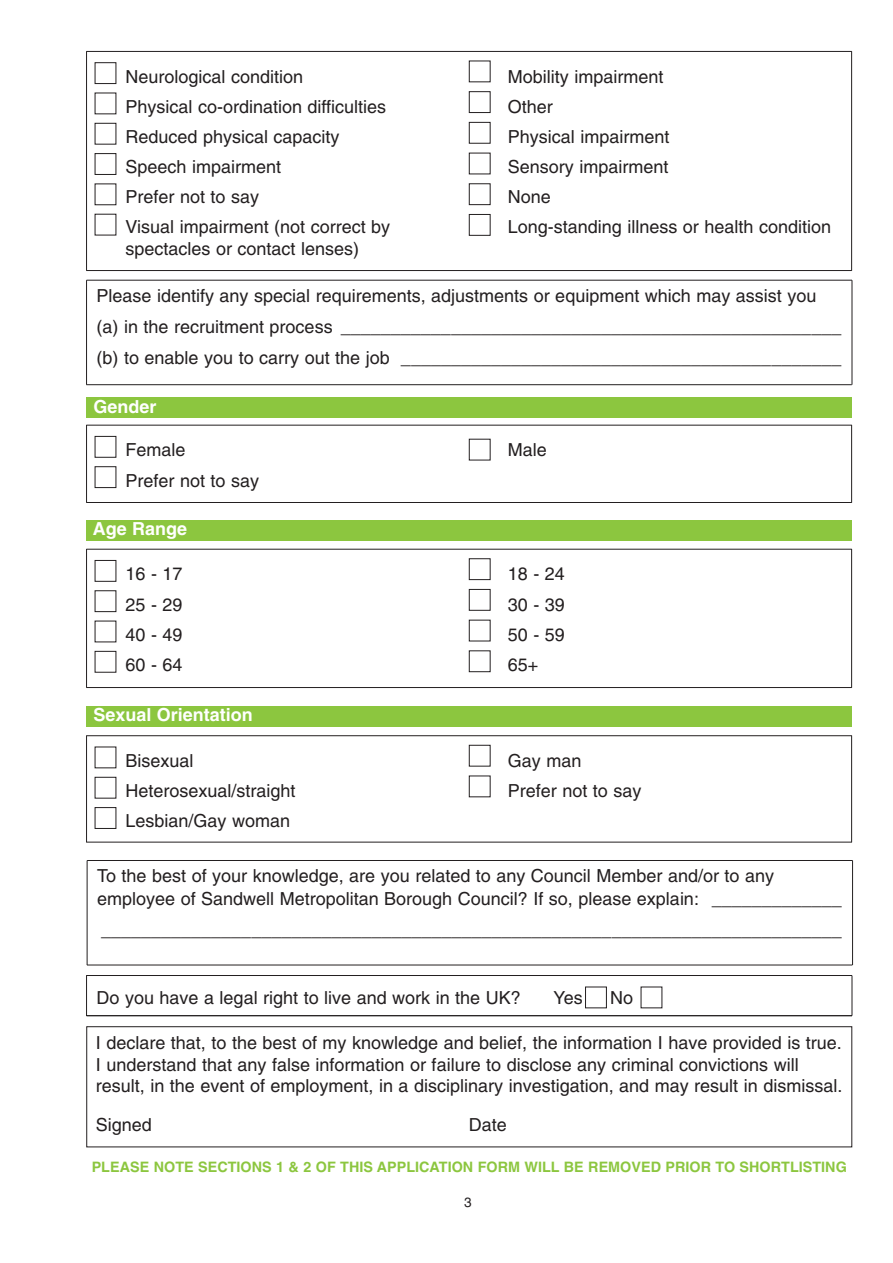
<style>
.page{position:relative;width:893px;height:1263px;background:#fff}
.page>*{position:absolute;margin:0;border:0;box-sizing:border-box;transform-origin:0 0}
.t1{font:18px/30.2px "Helvetica";color:#231f20}
.t2{font:700 18px "Helvetica";color:#fff}
.t3{font:700 14.4px "Helvetica";color:#8cc63f}
.t4{font:13.5px "Helvetica";color:#231f20}
</style>
<div class="page">
<hr style="left:87px;top:860px;width:765px;height:1px;background:#231f20">
<hr style="left:87px;top:860px;width:1px;height:105px;background:#231f20">
<svg style="left:585px;top:964px;width:267px;height:1px"></svg>
<svg style="left:86px;top:965px;width:766px;height:182px"></svg>
<hr style="left:86px;top:51px;width:1px;height:220px;background:#231f20">
<hr style="left:851px;top:51px;width:1px;height:220px;background:#231f20">
<hr style="left:86px;top:51px;width:765px;height:1px;background:#231f20">
<svg style="left:86px;top:61px;width:766px;height:210px"></svg>
<div style="left:86px;top:398px;width:765px;height:20px;background:#8cc63f"></div>
<hr style="left:86px;top:425px;width:1px;height:78px;background:#231f20">
<hr style="left:851px;top:425px;width:1px;height:78px;background:#231f20">
<hr style="left:86px;top:425px;width:765px;height:1px;background:#231f20">
<svg style="left:86px;top:436px;width:766px;height:67px"></svg>
<div style="left:86px;top:520px;width:765px;height:20px;background:#8cc63f"></div>
<hr style="left:86px;top:549px;width:1px;height:139px;background:#231f20">
<hr style="left:851px;top:549px;width:1px;height:139px;background:#231f20">
<hr style="left:86px;top:549px;width:765px;height:1px;background:#231f20">
<svg style="left:86px;top:558px;width:766px;height:130px"></svg>
<div style="left:86px;top:707px;width:765px;height:20px;background:#8cc63f"></div>
<hr style="left:86px;top:736px;width:1px;height:106px;background:#231f20">
<hr style="left:851px;top:736px;width:1px;height:106px;background:#231f20">
<hr style="left:86px;top:735px;width:765px;height:1px;background:#231f20">
<svg style="left:87px;top:745px;width:765px;height:97px"></svg>
<hr style="left:87px;top:280px;width:765px;height:1px;background:#231f20">
<hr style="left:86px;top:280px;width:1px;height:105px;background:#231f20">
<hr style="left:851px;top:280px;width:1px;height:105px;background:#231f20">
<hr style="left:86px;top:384px;width:765px;height:1px;background:#231f20">
<p class="t1" style="left:125px;top:63px;width:266px">Neurological condition<br>Physical co-ordination difficulties<br>Reduced physical capacity<br>Speech impairment<br>Prefer not to say<br>Visual impairment (not correct by</p>
<p class="t1" style="left:125px;top:235px;width:235px">spectacles or contact lenses)</p>
<p class="t1" style="left:508px;top:63px;width:325px">Mobility impairment<br>Other<br>Physical impairment<br>Sensory impairment<br>None<br>Long-standing illness or health condition</p>
<p class="t1" style="left:97px;top:282px;width:746px;line-height:31px">Please identify any special requirements, adjustments or equipment which may assist you (a) in the recruitment process __________________________________________________ (b) to enable you to carry out the job ____________________________________________</p>
<p class="t2" style="left:93px;top:400px;width:64px">Gender</p>
<p class="t1" style="left:125px;top:437px;width:135px">Female<br>Prefer not to say</p>
<p class="t1" style="left:508px;top:437px;width:40px">Male</p>
<p class="t2" style="left:93px;top:522px;width:96px">Age Range</p>
<p class="t1" style="left:125px;top:561px;width:59px;text-align:justify">16 - 17<br>25 - 29<br>40 - 49<br>60 - 64</p>
<p class="t1" style="left:508px;top:561px;width:59px;text-align:justify">18 - 24<br>30 - 39<br>50 - 59<br>65+</p>
<p class="t2" style="left:93px;top:708px;width:161px">Sexual Orientation</p>
<p class="t1" style="left:125px;top:747px;width:171px">Bisexual<br>Heterosexual/straight<br>Lesbian/Gay woman</p>
<p class="t1" style="left:508px;top:747px;width:135px">Gay man<br>Prefer not to say</p>
<p class="t1" style="left:97px;top:866px;width:746px;line-height:22.5px">To the best of your knowledge, are you related to any Council Member and/or to any employee of Sandwell Metropolitan Borough Council? If so, please explain: _____________</p>
<p class="t1" style="left:101px;top:916px;width:742px">__________________________________________________________________________</p>
<p class="t1" style="left:97px;top:985px;width:426px">Do you have a legal right to live and work in the UK?</p>
<p class="t1" style="left:553px;top:985px;width:31px">Yes</p>
<p class="t1" style="left:610px;top:985px;width:24px">No</p>
<p class="t1" style="left:96px;top:1034px;width:748px;line-height:21.6px">I declare that, to the best of my knowledge and belief, the information I have provided is true.<br>I understand that any false information or failure to disclose any criminal convictions will result, in the event of employment, in a disciplinary investigation, and may result in dismissal.</p>
<p class="t1" style="left:96px;top:1111px;width:58px">Signed</p>
<p class="t1" style="left:469px;top:1111px;width:39px">Date</p>
<p class="t3" style="left:92px;top:1161px;width:756px">PLEASE NOTE SECTIONS 1 &amp; 2 OF THIS APPLICATION FORM WILL BE REMOVED PRIOR TO SHORTLISTING</p>
<p class="t4" style="left:464px;top:1197px;width:9px">3</p>
</div>
